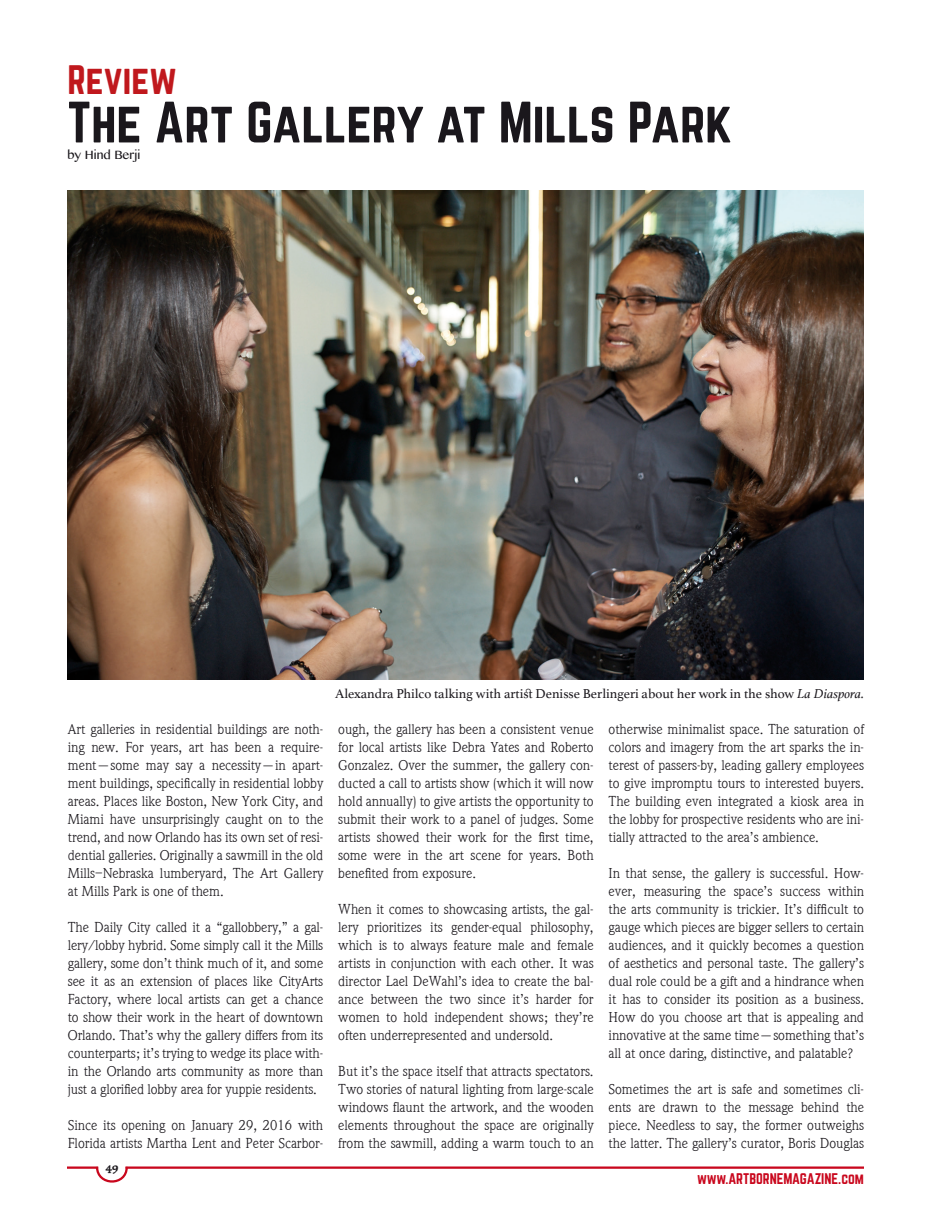
<style>
.page{position:relative;width:945px;height:1215px;background:#fff}
.page>*{position:absolute;margin:0;border:0;box-sizing:border-box;transform-origin:0 0}
.t1{font:51px "Norwester";letter-spacing:-.005em;color:#1a171c}
.t2{font:36px "Norwester";letter-spacing:-.005em;color:#c0181d}
.t3{font:15px/18px "Weidemann ITC";color:#1a171c;text-align:justify}
.t4{font:13.5px "Athelas";color:#1a171c}
.t5{font:13.5px "Norwester";color:#c9071d}
.t6{font:13.5px "Kannada MN";color:#1a171c}
.t7{font:13.5px "Trattatello";color:#1a171c}
.s1{font-style:italic}
.s2{font-size:12.75px}
</style>
<div class="page">
<hr style="left:68px;top:1166px;width:30px;height:3px;background:#c9071d">
<hr style="left:125px;top:1166px;width:739px;height:3px;background:#c9071d">
<svg style="left:95px;top:1166px;width:34px;height:17px"></svg>
<img style="left:68px;top:190px;width:796px;height:490px">
<h2 class="t2" style="left:68px;top:63px;width:111px">Review</h2>
<h1 class="t1" style="left:68px;top:98px;width:666px">The Art Gallery at Mills Park</h1>
<p class="t6" style="left:68px;top:147px;width:74px">by Hind Berji</p>
<p class="t3" style="left:68px;top:720px;width:257px">Art galleries in residential buildings are noth&shy;ing new. For years, art has been a require&shy;ment—some may say a necessity—in apart&shy;ment buildings, specifically in residential lobby areas. Places like Boston, New York City, and Miami have unsurprisingly caught on to the trend, and now Orlando has its own set of resi&shy;dential galleries. Originally a sawmill in the old Mills–Nebraska lumberyard, The Art Gallery at Mills Park is one of them.</p>
<p class="t3" style="left:68px;top:918px;width:257px">The Daily City called it a “gallobbery,” a gal&shy;lery/lobby hybrid. Some simply call it the Mills gallery, some don’t think much of it, and some see it as an extension of places like CityArts Factory, where local artists can get a chance to show their work in the heart of downtown Orlando. That’s why the gallery differs from its counterparts; it’s trying to wedge its place with&shy;in the Orlando arts community as more than just a glorified lobby area for yuppie residents.</p>
<p class="t3" style="left:68px;top:1116px;width:257px">Since its opening on January 29, 2016 with<br>Florida artists Martha Lent and Peter Scarbor-</p>
<p class="t7" style="left:106px;top:1161px;width:14px">49</p>
<p class="t4" style="left:335px;top:686px;width:530px">Alexandra Philco talking with artist Denisse Berlingeri about her work in the show <span class="s1">La Diaspora.</span></p>
<p class="t3" style="left:338px;top:720px;width:257px">ough, the gallery has been a consistent venue for local artists like Debra Yates and Roberto Gonzalez. Over the summer, the gallery con&shy;ducted a call to artists show (which it will now hold annually) to give artists the opportunity to submit their work to a panel of judges. Some artists showed their work for the first time, some were in the art scene for years. Both benefited from exposure.</p>
<p class="t3" style="left:338px;top:900px;width:257px">When it comes to showcasing artists, the gal&shy;lery prioritizes its gender-equal philosophy, which is to always feature male and female artists in conjunction with each other. It was director Lael DeWahl’s idea to create the bal&shy;ance between the two since it’s harder for women to hold independent shows; they’re often underrepresented and undersold.</p>
<p class="t3" style="left:338px;top:1062px;width:257px">But it’s the space itself that attracts spectators.<br>Two stories of natural lighting from large-scale windows flaunt the artwork, and the wooden elements throughout the space are originally from the sawmill, adding a warm touch to an</p>
<p class="t3" style="left:609px;top:720px;width:257px">otherwise minimalist space. The saturation of colors and imagery from the art sparks the in&shy;terest of passers-by, leading gallery employees to give impromptu tours to interested buyers.<br>The building even integrated a kiosk area in the lobby for prospective residents who are ini&shy;tially attracted to the area’s ambience.</p>
<p class="t3" style="left:609px;top:864px;width:257px">In that sense, the gallery is successful. How&shy;ever, measuring the space’s success within the arts community is trickier. It’s difficult to gauge which pieces are bigger sellers to certain audiences, and it quickly becomes a question of aesthetics and personal taste. The gallery’s dual role could be a gift and a hindrance when it has to consider its position as a business.<br>How do you choose art that is appealing and innovative at the same time—something that’s all at once daring, distinctive, and palatable?</p>
<p class="t3" style="left:609px;top:1080px;width:257px">Sometimes the art is safe and sometimes cli&shy;ents are drawn to the message behind the piece. Needless to say, the former outweighs the latter. The gallery’s curator, Boris Douglas</p>
<p class="t5" style="left:697px;top:1172px;width:168px"><span class="s2">www.</span>ARTBORNEMAGAZINE.com</p>
</div>
